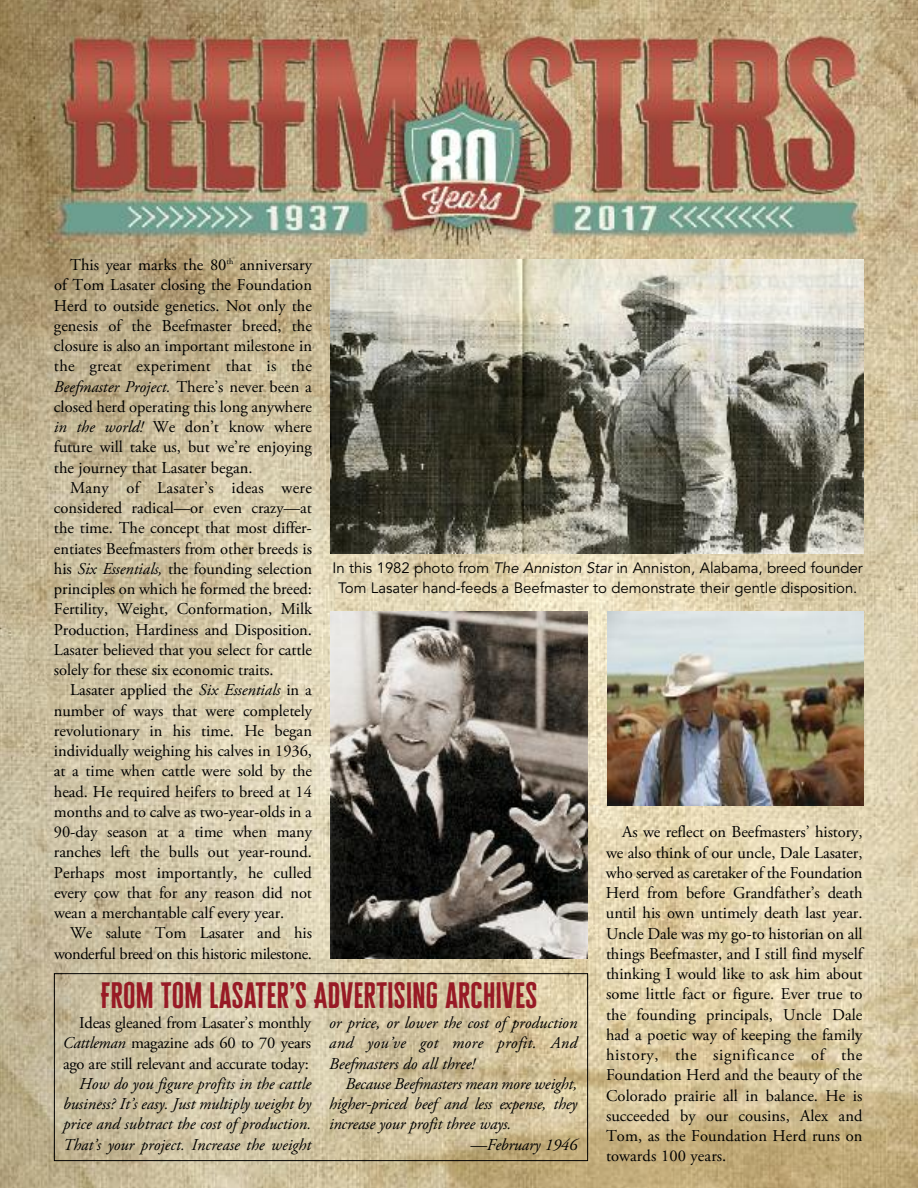
<style>
.page{position:relative;width:918px;height:1188px;background:#fff}
.page>*{position:absolute;margin:0;border:0;box-sizing:border-box;transform-origin:0 0}
.t1{font:30px "Cheddar Gothic Sans";letter-spacing:.01em;color:#981a25}
.t2{font:16.5px/20.2px "Adobe Garamond Pro";letter-spacing:-.005em;color:#000;text-align:justify}
.t3{font:italic 16.5px/20.2px "Adobe Garamond Pro";letter-spacing:-.01em;color:#000;text-align:justify}
.t4{font:16.5px/20.2px "Adobe Garamond Pro";letter-spacing:-.025em;color:#000;text-align:right}
.t5{font:15px/20.2px "Avenir";letter-spacing:-.005em;color:#000;text-align:center}
.s1{font-style:italic}
.s2{font-family:"Adobe Garamond";font-style:italic}
</style>
<div class="page">
<img style="left:0;top:0;width:918px;height:1188px">
<img style="left:330px;top:260px;width:534px;height:293px">
<img style="left:331px;top:612px;width:256px;height:346px">
<img style="left:608px;top:611px;width:256px;height:195px">
<div style="left:54px;top:973px;width:534px;height:188px;border:1px solid #000"></div>
<p class="t2" style="left:54px;top:256px;width:260px;text-indent:16px">This year marks the 80<sup>th</sup> anniversary of Tom Lasater closing the Foundation Herd to outside genetics. Not only the genesis of the Beefmaster breed, the closure is also an important milestone in the great experiment that is the <span class="s1">Beefmaster Project.</span> There’s never been a closed herd operating this long anywhere <span class="s1">in the world!</span> We don’t know where future will take us, but we’re enjoying the journey that Lasater began.</p>
<p class="t2" style="left:54px;top:479px;width:260px;text-indent:16px">Many of Lasater’s ideas were considered radical—or even crazy—at the time. The concept that most differ&shy;entiates Beefmasters from other breeds is his <span class="s2">Six Essentials,</span> the founding selection principles on which he formed the breed:<br>Fertility, Weight, Conformation, Milk Production, Hardiness and Disposition.<br>Lasater believed that you select for cattle solely for these six economic traits.</p>
<p class="t2" style="left:54px;top:682px;width:260px;text-indent:16px">Lasater applied the <span class="s1">Six Essentials</span> in a number of ways that were completely revolutionary in his time. He began individually weighing his calves in 1936, at a time when cattle were sold by the head. He required heifers to breed at 14 months and to calve as two-year-olds in a 90-day season at a time when many ranches left the bulls out year-round.<br>Perhaps most importantly, he culled every cow that for any reason did not wean a merchantable calf every year.</p>
<p class="t4" style="left:54px;top:925px;width:259px">We salute Tom Lasater and his wonderful breed on this historic milestone.</p>
<h1 class="t1" style="left:101px;top:981px;width:438px">FROM TOM LASATER’S ADVERTISING ARCHIVES</h1>
<p class="t2" style="left:63px;top:1014px;width:250px;text-indent:16px">Ideas gleaned from Lasater’s monthly <span class="s1">Cattleman</span> magazine ads 60 to 70 years ago are still relevant and accurate today:</p>
<p class="t3" style="left:63px;top:1075px;width:250px;text-indent:16px">How do you figure profits in the cattle business? It’s easy. Just multiply weight by price and subtract the cost of production.<br>That’s your project. Increase the weight</p>
<p class="t5" style="left:333px;top:558px;width:532px">In this 1982 photo from <span class="s1">The Anniston Star</span> in Anniston, Alabama, breed founder<br>Tom Lasater hand-feeds a Beefmaster to demonstrate their gentle disposition.</p>
<p class="t2" style="left:606px;top:823px;width:258px;text-indent:16px">As we reflect on Beefmasters’ history, we also think of our uncle, Dale Lasater, who served as caretaker of the Foundation Herd from before Grandfather’s death until his own untimely death last year.<br>Uncle Dale was my go-to historian on all things Beefmaster, and I still find myself thinking I would like to ask him about some little fact or figure. Ever true to the founding principals, Uncle Dale had a poetic way of keeping the family history, the significance of the Foundation Herd and the beauty of the Colorado prairie all in balance. He is succeeded by our cousins, Alex and Tom, as the Foundation Herd runs on towards 100 years.</p>
<p class="t3" style="left:329px;top:1014px;width:250px">or price, or lower the cost of production and you’ve got more profit. And Beefmasters do all three!</p>
<p class="t3" style="left:345px;top:1075px;width:233px">Because Beefmasters mean more weight,</p>
<p class="t3" style="left:329px;top:1095px;width:250px">higher-priced beef and less expense, they</p>
<p class="t3" style="left:329px;top:1116px;width:184px">increase your profit three ways.</p>
<p class="t3" style="left:470px;top:1136px;width:108px">—February 1946</p>
</div>
